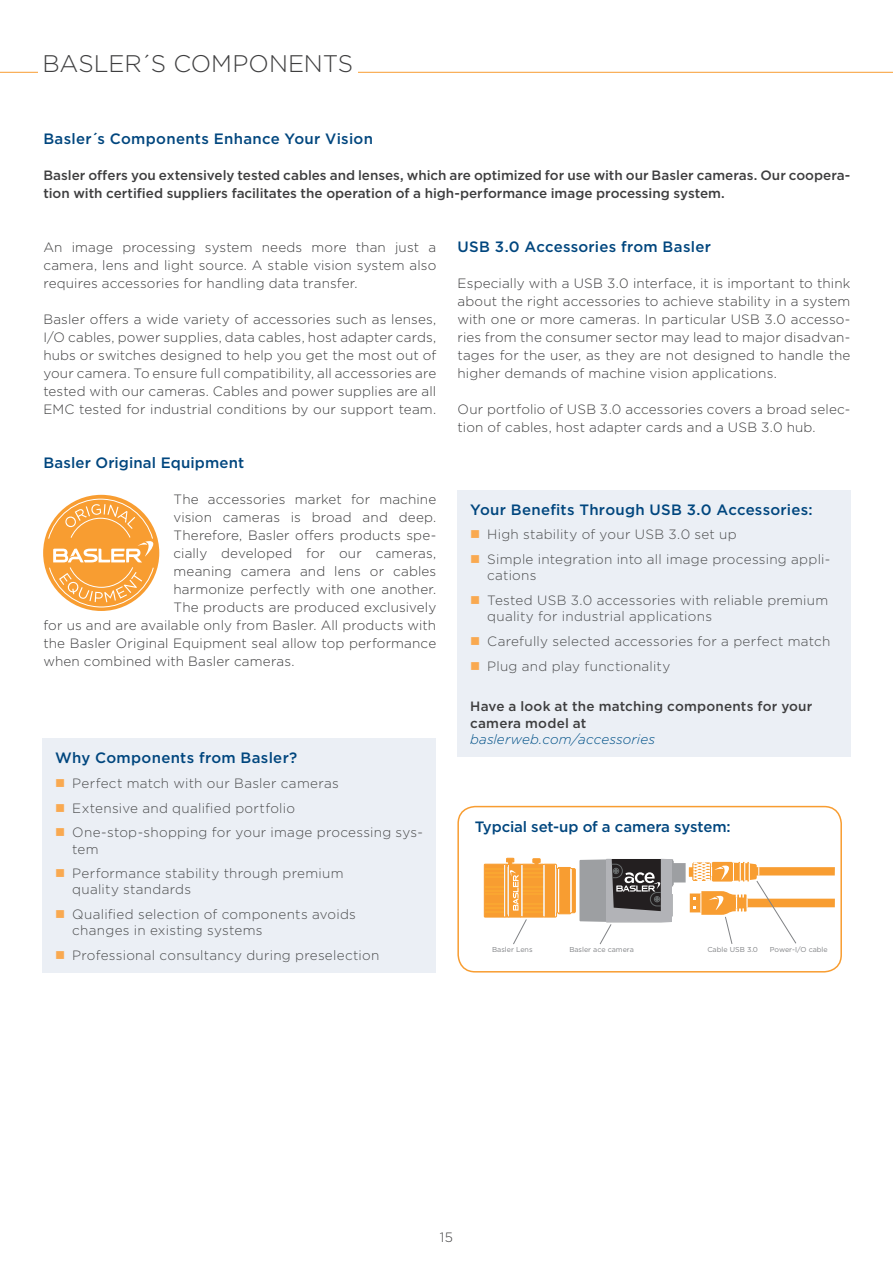
<style>
.page{position:relative;width:893px;height:1263px;background:#fff}
.page>*{position:absolute;margin:0;border:0;box-sizing:border-box;transform-origin:0 0}
.t1{font:300 24px "Gotham";letter-spacing:-.005em;color:#3e3e3f}
.t2{font:500 15px "Gotham";letter-spacing:.015em;color:#00467e}
.t3{font:500 15px "Gotham";letter-spacing:-.01em;color:#00467e}
.t4{font:300 13.5px/18px "Gotham";letter-spacing:.01em;color:#3e3e3f;text-align:justify}
.t5{font:300 13.5px/24.8px "Gotham";letter-spacing:.02em;color:#4b4c4d}
.t6{font:500 13.5px/18px "Gotham";color:#3e3e3f}
.t7{font:italic 300 13.5px "Gotham";letter-spacing:.005em;color:#015188}
.t8{font:7.2px "Gotham";color:#808285}
</style>
<div class="page">
<hr style="left:0;top:72px;width:893px;height:1px;background:#f89d31">
<svg style="left:484px;top:858px;width:351px;height:86px"></svg>
<div style="left:43px;top:495px;width:116px;height:116px;background:#f89d31;border-radius:50%"></div>
<svg style="left:48px;top:498px;width:107px;height:110px"></svg>
<div style="left:457px;top:490px;width:393px;height:266px;background:#ebeff5"></div>
<div style="left:43px;top:738px;width:393px;height:235px;background:#ebeff5"></div>
<div style="left:457px;top:806px;width:385px;height:166px;border:2px solid #f89d31;border-radius:17px"></div>
<div style="left:38px;top:43px;width:319px;height:33px;background:#fff"></div>
<h1 class="t1" style="left:43px;top:53px;width:312px">BASLER´S COMPONENTS</h1>
<p class="t2" style="left:43px;top:132px;width:331px">Basler´s Components Enhance Your Vision</p>
<p class="t6" style="left:43px;top:167px;width:809px">Basler offers you extensively tested cables and lenses, which are optimized for use with our Basler cameras. Our coopera&shy;tion with certified suppliers facilitates the operation of a high-performance image processing system.</p>
<p class="t4" style="left:43px;top:239px;width:394px">An image processing system needs more than just a camera, lens and light source. A stable vision system also requires accessories for handling data transfer.</p>
<p class="t4" style="left:43px;top:311px;width:394px">Basler offers a wide variety of accessories such as lenses, I/O cables, power supplies, data cables, host adapter cards, hubs or switches designed to help you get the most out of your camera. To ensure full compatibility, all accessories are tested with our cameras. Cables and power supplies are all EMC tested for industrial conditions by our support team.</p>
<p class="t2" style="left:43px;top:456px;width:202px">Basler Original Equipment</p>
<p class="t4" style="left:174px;top:491px;width:264px">The accessories market for machine</p>
<p class="t4" style="left:174px;top:509px;width:264px">vision cameras is broad and deep.</p>
<p class="t4" style="left:174px;top:527px;width:264px">Therefore, Basler offers products spe-</p>
<p class="t4" style="left:174px;top:545px;width:264px">cially developed for our cameras,</p>
<p class="t4" style="left:174px;top:563px;width:264px">meaning camera and lens or cables</p>
<p class="t4" style="left:174px;top:581px;width:264px">harmonize perfectly with one another.</p>
<p class="t4" style="left:174px;top:599px;width:264px">The products are produced exclusively</p>
<p class="t4" style="left:43px;top:617px;width:394px">for us and are available only from Basler. All products with</p>
<p class="t4" style="left:43px;top:635px;width:394px">the Basler Original Equipment seal allow top performance</p>
<p class="t4" style="left:43px;top:653px;width:253px">when combined with Basler cameras.</p>
<p class="t2" style="left:55px;top:751px;width:243px">Why Components from Basler?</p>
<p class="t5" style="left:72px;top:771px;width:352px">Perfect match with our Basler cameras<br>Extensive and qualified portfolio<br>One-stop-shopping for your image processing sys-</p>
<p class="t5" style="left:72px;top:837px;width:273px">tem<br>Performance stability through premium</p>
<p class="t5" style="left:72px;top:878px;width:285px">quality standards<br>Qualified selection of components avoids</p>
<p class="t5" style="left:72px;top:919px;width:309px">changes in existing systems<br>Professional consultancy during preselection</p>
<p class="t2" style="left:458px;top:240px;width:255px">USB 3.0 Accessories from Basler</p>
<p class="t4" style="left:458px;top:275px;width:394px">Especially with a USB 3.0 interface, it is important to think about the right accessories to achieve stability in a system with one or more cameras. In particular USB 3.0 accesso&shy;ries from the consumer sector may lead to major disadvan&shy;tages for the user, as they are not designed to handle the higher demands of machine vision applications.</p>
<p class="t4" style="left:458px;top:401px;width:394px">Our portfolio of USB 3.0 accessories covers a broad selec&shy;tion of cables, host adapter cards and a USB 3.0 hub.</p>
<p class="t2" style="left:470px;top:503px;width:344px">Your Benefits Through USB 3.0 Accessories:</p>
<p class="t5" style="left:487px;top:523px;width:345px">High stability of your USB 3.0 set up<br>Simple integration into all image processing appli-</p>
<p class="t5" style="left:487px;top:564px;width:343px">cations<br>Tested USB 3.0 accessories with reliable premium</p>
<p class="t5" style="left:487px;top:605px;width:345px">quality for industrial applications<br>Carefully selected accessories for a perfect match<br>Plug and play functionality</p>
<p class="t6" style="left:470px;top:699px;width:344px;line-height:16.2px">Have a look at the matching components for your camera model at</p>
<p class="t7" style="left:470px;top:733px;width:186px">baslerweb.com/accessories</p>
<p class="t3" style="left:475px;top:820px;width:258px">Typcial set-up of a camera system:</p>
<p class="t8" style="left:492px;top:946px;width:42px">Basler Lens</p>
<p class="t8" style="left:569px;top:946px;width:66px">Basler ace camera</p>
<p class="t8" style="left:707px;top:946px;width:52px">Cable USB 3.0</p>
<p class="t8" style="left:770px;top:946px;width:59px">Power-I/O cable</p>
<p class="t4" style="left:440px;top:1229px;width:15px">15</p>
</div>
